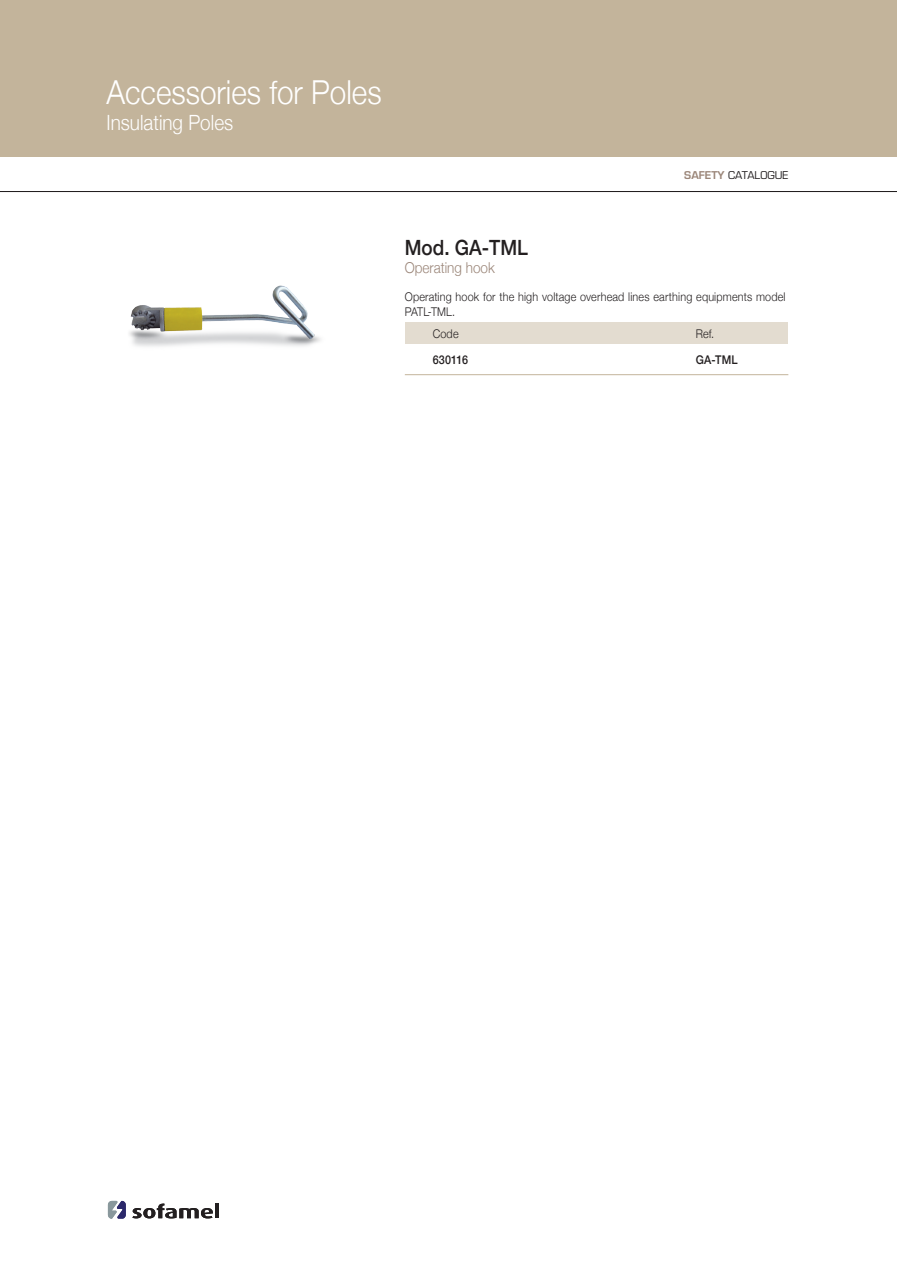
<style>
.page{position:relative;width:897px;height:1265px;background:#fff}
.page>*{position:absolute;margin:0;border:0;box-sizing:border-box;transform-origin:0 0}
.t1{font:300 33px "Helvetica Neue";color:#fff;scale:.9 1}
.t2{font:300 21px "Helvetica Neue";color:#fff;scale:.9 1}
.t3{font:500 21px "Helvetica Neue";color:#231f20;scale:.9 1}
.t4{font:300 15px "Helvetica Neue";color:#9b8679;scale:.9 1}
.t5{font:300 12px/14.4px "Helvetica Neue";letter-spacing:.015em;color:#231f20;scale:.9 1}
.t6{font:500 12px "Helvetica Neue";letter-spacing:.015em;color:#231f20;scale:.9 1}
.t7{font:10.5px "Eurostile";color:#231f20}
.s1{font-weight:600;color:#9b8679}
</style>
<div class="page">
<div style="left:0;top:0;width:897px;height:157px;background:#c3b49b"></div>
<svg style="left:132px;top:1203px;width:81px;height:15px"></svg>
<hr style="left:215px;top:1203px;width:4px;height:15px;background:#231f20">
<svg style="left:108px;top:1200px;width:18px;height:18px"></svg>
<hr style="left:0;top:191px;width:897px;height:1px;background:#231f20">
<div style="left:405px;top:323px;width:382px;height:21px;background:#e3dcd0"></div>
<hr style="left:405px;top:374px;width:383px;height:1px;background:#c3b49b">
<img style="left:129px;top:285px;width:192px;height:62px">
<h1 class="t1" style="left:106px;top:66px;width:307px">Accessories for Poles</h1>
<h2 class="t2" style="left:106px;top:105px;width:142px">Insulating Poles</h2>
<p class="t7" style="left:684px;top:169px;width:106px"><span class="s1">SAFETY</span> CATALOGUE</p>
<h2 class="t3" style="left:405px;top:230px;width:138px">Mod. GA-TML</h2>
<p class="t4" style="left:405px;top:255px;width:102px">Operating hook</p>
<p class="t5" style="left:405px;top:289px;width:425px">Operating hook for the high voltage overhead lines earthing equipments model<br>PATL-TML.</p>
<p class="t5" style="left:433px;top:326px;width:30px">Code</p>
<p class="t6" style="left:433px;top:350px;width:41px">630116</p>
<p class="t6" style="left:696px;top:350px;width:48px">GA-TML</p>
<p class="t5" style="left:696px;top:326px;width:22px">Ref.</p>
</div>
